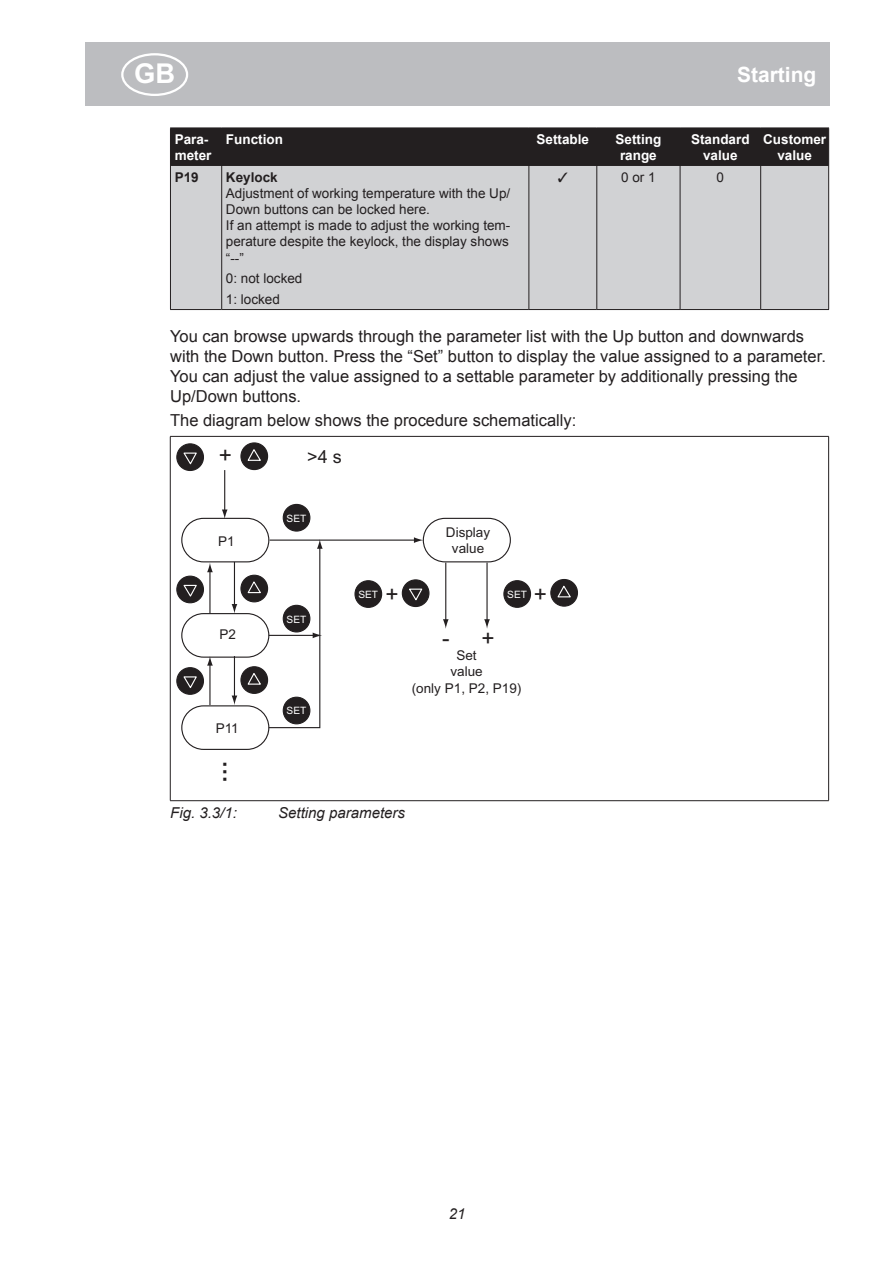
<style>
.page{position:relative;width:893px;height:1263px;background:#fff}
.page>*{position:absolute;margin:0;border:0;box-sizing:border-box;transform-origin:0 0}
.t1{font:700 27.3px "Arial";color:#fff}
.t2{font:22.5px "Arial";color:#231f20}
.t3{font:700 22.5px "Arial";color:#231f20}
.t4{font:700 21px "Arial";color:#fff}
.t5{font:18px "Arial";color:#231f20}
.t6{font:16.5px/19.8px "Arial";color:#231f20}
.t7{font:italic 15px "Arial";color:#231f20}
.t8{font:13.5px/16.2px "Arial";color:#231f20}
.t9{font:700 13.5px/16.2px "Arial";color:#fff;text-align:center}
.t10{font:700 13.5px "Arial";color:#231f20}
.t11{font:10.2px "Arial";color:#fff}
</style>
<div class="page">
<div style="left:85px;top:43px;width:744px;height:63px;background:#bcbdc0"></div>
<div style="left:171px;top:129px;width:657px;height:37px;background:#231f20"></div>
<div style="left:171px;top:166px;width:657px;height:143px;background:#d1d2d4"></div>
<hr style="left:170px;top:128px;width:52px;height:1px;background:#231f20">
<hr style="left:170px;top:128px;width:1px;height:38px;background:#231f20">
<hr style="left:222px;top:128px;width:307px;height:1px;background:#231f20">
<hr style="left:221px;top:128px;width:1px;height:38px;background:#231f20">
<hr style="left:529px;top:128px;width:68px;height:1px;background:#231f20">
<hr style="left:528px;top:128px;width:1px;height:38px;background:#231f20">
<hr style="left:597px;top:128px;width:83px;height:1px;background:#231f20">
<hr style="left:596px;top:128px;width:1px;height:38px;background:#231f20">
<hr style="left:680px;top:128px;width:81px;height:1px;background:#231f20">
<hr style="left:680px;top:128px;width:1px;height:38px;background:#231f20">
<hr style="left:761px;top:128px;width:68px;height:1px;background:#231f20">
<hr style="left:760px;top:128px;width:1px;height:38px;background:#231f20">
<hr style="left:828px;top:128px;width:1px;height:38px;background:#231f20">
<hr style="left:170px;top:166px;width:1px;height:143px;background:#231f20">
<hr style="left:221px;top:166px;width:1px;height:143px;background:#231f20">
<hr style="left:528px;top:166px;width:1px;height:143px;background:#231f20">
<hr style="left:596px;top:166px;width:1px;height:143px;background:#231f20">
<hr style="left:680px;top:166px;width:1px;height:143px;background:#231f20">
<hr style="left:760px;top:166px;width:1px;height:143px;background:#231f20">
<hr style="left:828px;top:166px;width:1px;height:143px;background:#231f20">
<hr style="left:170px;top:309px;width:52px;height:1px;background:#231f20">
<hr style="left:222px;top:309px;width:307px;height:1px;background:#231f20">
<hr style="left:529px;top:309px;width:68px;height:1px;background:#231f20">
<hr style="left:597px;top:309px;width:83px;height:1px;background:#231f20">
<hr style="left:680px;top:309px;width:81px;height:1px;background:#231f20">
<hr style="left:761px;top:309px;width:68px;height:1px;background:#231f20">
<hr style="left:170px;top:436px;width:659px;height:1px;background:#231f20">
<hr style="left:170px;top:437px;width:1px;height:363px;background:#231f20">
<hr style="left:828px;top:437px;width:1px;height:363px;background:#231f20">
<hr style="left:170px;top:800px;width:659px;height:1px;background:#231f20">
<div style="left:283px;top:504px;width:27px;height:27px;background:#231f20;border-radius:50%"></div>
<div style="left:283px;top:504px;width:27px;height:28px;border:1px solid #231f20;border-radius:50%"></div>
<div style="left:504px;top:581px;width:26px;height:26px;background:#231f20;border-radius:50%"></div>
<div style="left:503px;top:580px;width:28px;height:28px;border:1px solid #231f20;border-radius:50%"></div>
<div style="left:177px;top:576px;width:26px;height:27px;background:#231f20;border-radius:50%"></div>
<div style="left:176px;top:576px;width:28px;height:27px;border:1px solid #231f20;border-radius:50%"></div>
<div style="left:177px;top:444px;width:26px;height:26px;background:#231f20;border-radius:50%"></div>
<div style="left:176px;top:443px;width:28px;height:28px;border:1px solid #231f20;border-radius:50%"></div>
<svg style="left:183px;top:452px;width:14px;height:13px"></svg>
<div style="left:241px;top:443px;width:27px;height:27px;background:#231f20;border-radius:50%"></div>
<div style="left:240px;top:442px;width:28px;height:28px;border:1px solid #231f20;border-radius:50%"></div>
<svg style="left:247px;top:449px;width:14px;height:12px"></svg>
<hr style="left:224px;top:470px;width:1px;height:41px;background:#231f20">
<svg style="left:222px;top:509px;width:6px;height:8px"></svg>
<div style="left:177px;top:668px;width:26px;height:26px;background:#231f20;border-radius:50%"></div>
<div style="left:176px;top:667px;width:28px;height:28px;border:1px solid #231f20;border-radius:50%"></div>
<svg style="left:181px;top:517px;width:330px;height:233px"></svg>
<hr style="left:445px;top:563px;width:1px;height:58px;background:#231f20">
<svg style="left:443px;top:619px;width:6px;height:10px"></svg>
<div style="left:402px;top:580px;width:27px;height:26px;background:#231f20;border-radius:50%"></div>
<div style="left:402px;top:579px;width:27px;height:28px;border:1px solid #231f20;border-radius:50%"></div>
<svg style="left:409px;top:588px;width:14px;height:13px"></svg>
<hr style="left:486px;top:563px;width:2px;height:58px;background:#231f20">
<svg style="left:484px;top:619px;width:6px;height:10px"></svg>
<div style="left:551px;top:579px;width:26px;height:27px;background:#231f20;border-radius:50%"></div>
<div style="left:550px;top:579px;width:28px;height:28px;border:1px solid #231f20;border-radius:50%"></div>
<svg style="left:557px;top:585px;width:14px;height:13px"></svg>
<hr style="left:270px;top:539px;width:146px;height:2px;background:#231f20">
<svg style="left:414px;top:537px;width:9px;height:6px"></svg>
<svg style="left:268px;top:539px;width:55px;height:190px"></svg>
<div style="left:121px;top:53px;width:67px;height:43px;border:2px solid #fff;border-radius:50%"></div>
<svg style="left:558px;top:172px;width:9px;height:10px"></svg>
<h1 class="t1" style="left:134px;top:59px;width:43px">GB</h1>
<p class="t4" style="left:737px;top:61px;width:81px">Starting</p>
<p class="t9" style="left:175px;top:131px;width:38px;text-align:left">Para&shy;meter</p>
<p class="t9" style="left:226px;top:131px;width:58px">Function</p>
<p class="t9" style="left:537px;top:131px;width:54px">Settable</p>
<p class="t9" style="left:616px;top:131px;width:47px">Setting range</p>
<p class="t9" style="left:691px;top:131px;width:60px">Standard value</p>
<p class="t9" style="left:763px;top:131px;width:65px">Customer value</p>
<p class="t10" style="left:175px;top:168px;width:26px">P19</p>
<p class="t10" style="left:226px;top:168px;width:53px">Keylock</p>
<p class="t8" style="left:226px;top:185px;width:286px">Adjustment of working temperature with the Up/ Down buttons can be locked here.<br>If an attempt is made to adjust the working tem&shy;perature despite the keylock, the display shows “--”</p>
<p class="t8" style="left:226px;top:268px;width:78px;line-height:20.4px">0: not locked<br>1: locked</p>
<p class="t8" style="left:621px;top:169px;width:36px">0 or 1</p>
<p class="t8" style="left:717px;top:169px;width:9px">0</p>
<p class="t6" style="left:170px;top:327px;width:657px">You can browse upwards through the parameter list with the Up button and downwards with the Down button. Press the “Set” button to display the value assigned to a parameter.<br>You can adjust the value assigned to a settable parameter by additionally pressing the Up/Down buttons.</p>
<p class="t6" style="left:170px;top:410px;width:408px">The diagram below shows the procedure schematically:</p>
<h2 class="t2" style="left:219px;top:443px;width:15px">+</h2>
<p class="t8" style="left:218px;top:533px;width:18px">P1</p>
<p class="t8" style="left:219px;top:626px;width:18px">P2</p>
<p class="t8" style="left:216px;top:720px;width:25px">P11</p>
<h2 class="t3" style="left:206px;top:783px;width:24px;rotate:-90deg">…</h2>
<p class="t5" style="left:307px;top:447px;width:36px">&gt;4 s</p>
<p class="t11" style="left:287px;top:512px;width:21px">SET</p>
<p class="t11" style="left:287px;top:613px;width:21px">SET</p>
<p class="t11" style="left:287px;top:705px;width:21px">SET</p>
<p class="t8" style="left:446px;top:524px;width:46px;text-align:center">Display value</p>
<p class="t11" style="left:358px;top:589px;width:21px">SET</p>
<h2 class="t2" style="left:385px;top:581px;width:15px">+</h2>
<p class="t11" style="left:507px;top:589px;width:21px">SET</p>
<h2 class="t2" style="left:534px;top:581px;width:15px">+</h2>
<h2 class="t2" style="left:442px;top:626px;width:9px">-</h2>
<h2 class="t2" style="left:481px;top:626px;width:15px">+</h2>
<p class="t8" style="left:412px;top:647px;width:111px;text-align:center">Set<br>value<br>(only P1, P2, P19)</p>
<p class="t7" style="left:170px;top:803px;width:68px">Fig. 3.3/1:</p>
<p class="t7" style="left:278px;top:803px;width:128px">Setting parameters</p>
<p class="t7" style="left:449px;top:1204px;width:18px">21</p>
</div>
